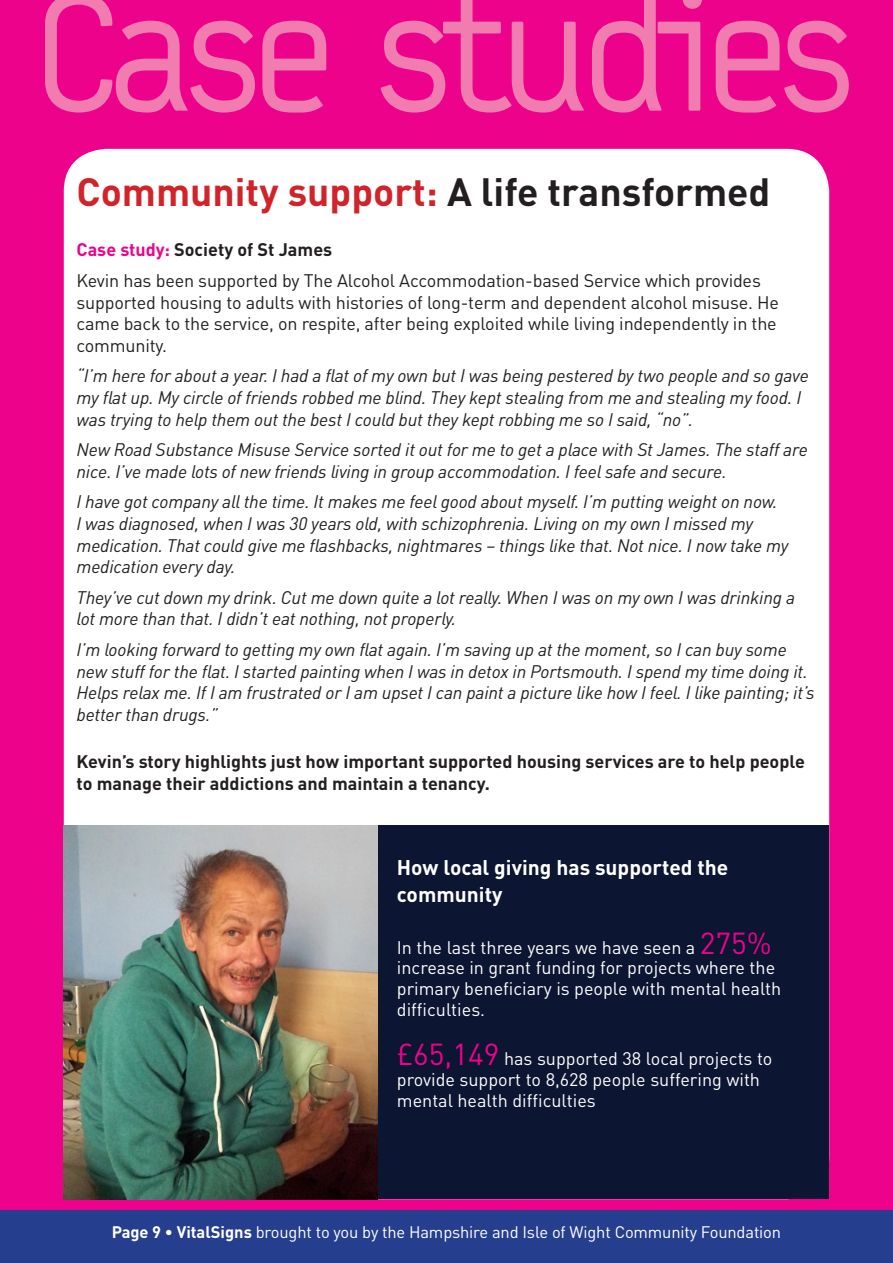
<style>
.page{position:relative;width:893px;height:1263px;background:#fff}
.page>*{position:absolute;margin:0;border:0;box-sizing:border-box;transform-origin:0 0}
.t1{font:168.9px "Typestar";letter-spacing:-.09em;color:#f17cb0}
.t2{font:700 39px "DIN Pro";color:#d1232a}
.t3{font:700 21px/27px "DIN Pro";color:#fff}
.t4{font:italic 18px/21.6px "DIN Pro";letter-spacing:-.01em;color:#231f20}
.t5{font:18px/21.6px "DIN Pro";letter-spacing:-.01em;color:#231f20}
.t6{font:18px/20.7px "DIN Pro";color:#fff}
.t7{font:700 18px/21.6px "DIN Pro";color:#231f20}
.t8{font:16.5px "DIN Pro";letter-spacing:-.01em;color:#fff}
.s1{color:#231f20}
.s2{font-weight:700;color:#ed028c}
.s3{font-weight:700}
.s4{font-size:30px;color:#ed028c}
</style>
<div class="page">
<div style="left:0;top:1209px;width:893px;height:54px;background:#253f8e"></div>
<div style="left:0;top:0;width:893px;height:1210px;background:#ed028c"></div>
<div style="left:64px;top:149px;width:765px;height:1050px;background:#fff;border-radius:43px"></div>
<img style="left:64px;top:826px;width:314px;height:373px">
<div style="left:378px;top:826px;width:451px;height:373px;background:#0c1532"></div>
<h1 class="t1" style="left:33px;top:-40px;width:829px">Case studies</h1>
<h2 class="t2" style="left:77px;top:160px;width:695px">Community support: <span class="s1">A life transformed</span></h2>
<p class="t5" style="left:77px;top:233px;width:686px;line-height:30.6px"><span class="s2">Case study:</span> <span class="s3">Society of St James<br></span>Kevin has been supported by The Alcohol Accommodation-based Service which provides</p>
<p class="t5" style="left:77px;top:289px;width:704px">supported housing to adults with histories of long-term and dependent alcohol misuse. He came back to the service, on respite, after being exploited while living independently in the community.</p>
<p class="t4" style="left:77px;top:363px;width:734px">“I’m here for about a year. I had a flat of my own but I was being pestered by two people and so gave my flat up. My circle of friends robbed me blind. They kept stealing from me and stealing my food. I was trying to help them out the best I could but they kept robbing me so I said, “no”.</p>
<p class="t4" style="left:77px;top:437px;width:733px">New Road Substance Misuse Service sorted it out for me to get a place with St James. The staff are nice. I’ve made lots of new friends living in group accommodation. I feel safe and secure.</p>
<p class="t4" style="left:77px;top:489px;width:714px">I have got company all the time. It makes me feel good about myself. I’m putting weight on now.<br>I was diagnosed, when I was 30 years old, with schizophrenia. Living on my own I missed my medication. That could give me flashbacks, nightmares – things like that. Not nice. I now take my medication every day.</p>
<p class="t4" style="left:77px;top:585px;width:720px">They’ve cut down my drink. Cut me down quite a lot really. When I was on my own I was drinking a lot more than that. I didn’t eat nothing, not properly.</p>
<p class="t4" style="left:77px;top:637px;width:740px">I’m looking forward to getting my own flat again. I’m saving up at the moment, so I can buy some new stuff for the flat. I started painting when I was in detox in Portsmouth. I spend my time doing it.<br>Helps relax me. If I am frustrated or I am upset I can paint a picture like how I feel. I like painting; it’s better than drugs.”</p>
<p class="t7" style="left:77px;top:748px;width:730px">Kevin’s story highlights just how important supported housing services are to help people to manage their addictions and maintain a tenancy.</p>
<p class="t3" style="left:397px;top:851px;width:333px">How local giving has supported the community</p>
<p class="t6" style="left:397px;top:935px;width:386px">In the last three years we have seen a <span class="s4">275% </span>increase in grant funding for projects where the primary beneficiary is people with mental health difficulties.</p>
<p class="t6" style="left:397px;top:1046px;width:377px"><span class="s4">£65,149</span> has supported 38 local projects to provide support to 8,628 people suffering with mental health difficulties</p>
<p class="t8" style="left:112px;top:1219px;width:671px"><span class="s3">Page 9 • VitalSigns</span> brought to you by the Hampshire and Isle of Wight Community Foundation</p>
</div>
